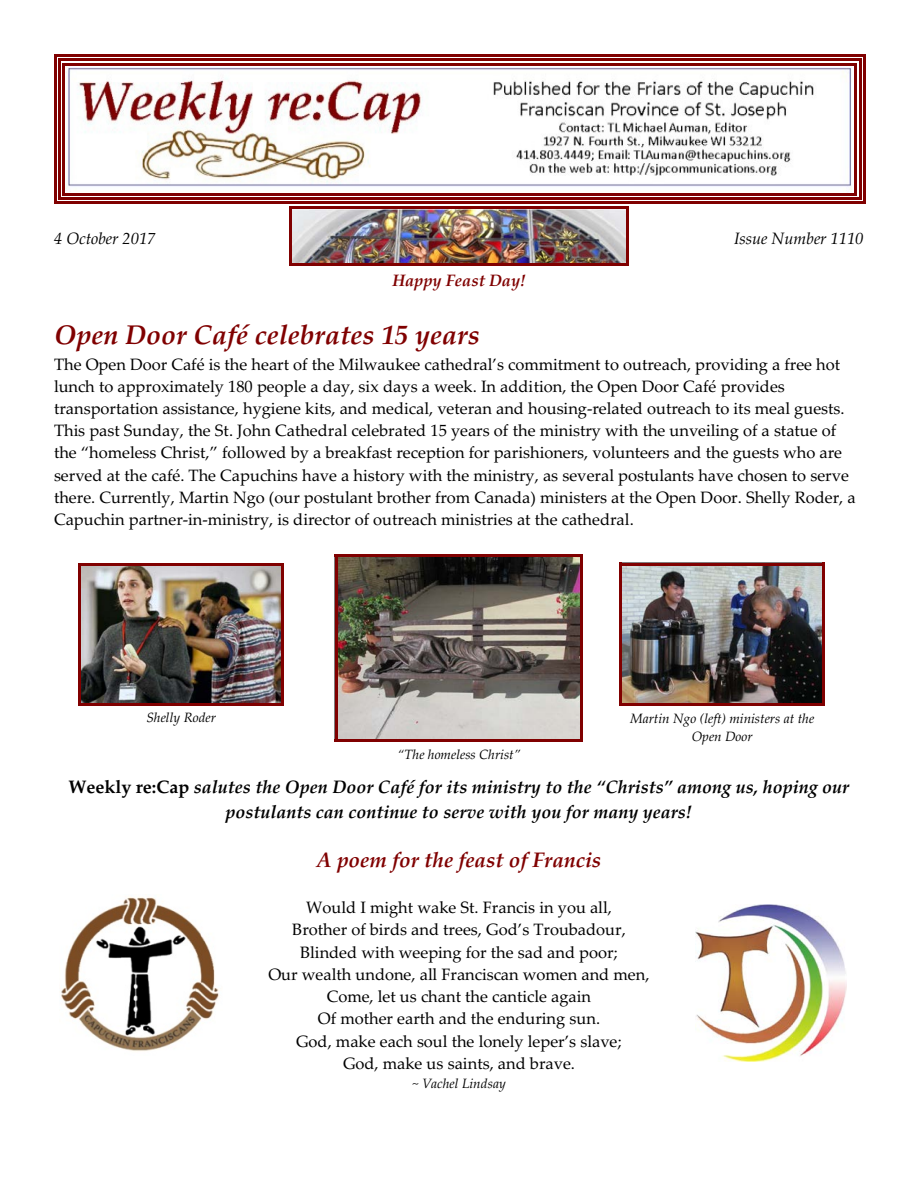
<style>
.page{position:relative;width:918px;height:1188px;background:#fff}
.page>*{position:absolute;margin:0;border:0;box-sizing:border-box;transform-origin:0 0}
.t1{font:italic 700 27px "Palatino Linotype";color:#800000}
.t2{font:italic 700 21px "Palatino Linotype";color:#800000}
.t3{font:italic 700 18px/24.3px "Palatino Linotype";color:#000;text-align:center}
.t4{font:16.5px/22.2px "Palatino Linotype";color:#000}
.t5{font:italic 16.5px "Palatino Linotype";color:#000}
.t6{font:italic 700 16.5px "Palatino Linotype";color:#800000}
.t7{font:italic 13.5px/18.1px "Palatino Linotype";color:#000;text-align:center}
.s1{font-style:normal}
</style>
<div class="page">
<img style="left:65px;top:66px;width:787px;height:125px">
<hr style="left:62px;top:63px;width:3px;height:132px;background:#800000">
<hr style="left:854px;top:63px;width:3px;height:132px;background:#800000">
<hr style="left:62px;top:63px;width:795px;height:3px;background:#800000">
<hr style="left:62px;top:193px;width:795px;height:2px;background:#800000">
<hr style="left:58px;top:58px;width:3px;height:142px;background:#800000">
<hr style="left:859px;top:58px;width:2px;height:142px;background:#800000">
<hr style="left:58px;top:58px;width:803px;height:3px;background:#800000">
<hr style="left:58px;top:197px;width:803px;height:3px;background:#800000">
<hr style="left:54px;top:54px;width:3px;height:150px;background:#800000">
<hr style="left:863px;top:54px;width:3px;height:150px;background:#800000">
<hr style="left:54px;top:54px;width:812px;height:3px;background:#800000">
<hr style="left:54px;top:201px;width:812px;height:3px;background:#800000">
<img style="left:61px;top:897px;width:158px;height:155px">
<img style="left:695px;top:905px;width:152px;height:156px">
<img style="left:292px;top:209px;width:334px;height:54px">
<hr style="left:289px;top:206px;width:3px;height:60px;background:#800000">
<hr style="left:626px;top:206px;width:2px;height:60px;background:#800000">
<hr style="left:289px;top:206px;width:339px;height:3px;background:#800000">
<hr style="left:289px;top:263px;width:339px;height:3px;background:#800000">
<img style="left:81px;top:566px;width:200px;height:137px">
<hr style="left:78px;top:563px;width:3px;height:142px;background:#800000">
<hr style="left:281px;top:563px;width:3px;height:142px;background:#800000">
<hr style="left:78px;top:563px;width:205px;height:3px;background:#800000">
<hr style="left:78px;top:703px;width:205px;height:2px;background:#800000">
<img style="left:338px;top:557px;width:242px;height:182px">
<hr style="left:335px;top:555px;width:2px;height:187px;background:#800000">
<hr style="left:580px;top:555px;width:3px;height:187px;background:#800000">
<hr style="left:335px;top:555px;width:248px;height:2px;background:#800000">
<hr style="left:335px;top:739px;width:248px;height:3px;background:#800000">
<img style="left:622px;top:566px;width:200px;height:137px">
<hr style="left:620px;top:563px;width:2px;height:143px;background:#800000">
<hr style="left:822px;top:563px;width:3px;height:143px;background:#800000">
<hr style="left:620px;top:563px;width:204px;height:3px;background:#800000">
<hr style="left:620px;top:703px;width:204px;height:3px;background:#800000">
<p class="t5" style="left:54px;top:232px;width:103px">4 October 2017</p>
<p class="t5" style="left:734px;top:232px;width:131px">Issue Number 1110</p>
<p class="t6" style="left:392px;top:274px;width:135px">Happy Feast Day!</p>
<h1 class="t1" style="left:54px;top:324px;width:427px">Open Door Café celebrates 15 years</h1>
<p class="t4" style="left:54px;top:355px;width:803px">The Open Door Café is the heart of the Milwaukee cathedral’s commitment to outreach, providing a free hot lunch to approximately 180 people a day, six days a week. In addition, the Open Door Café provides transportation assistance, hygiene kits, and medical, veteran and housing-related outreach to its meal guests.<br>This past Sunday, the St. John Cathedral celebrated 15 years of the ministry with the unveiling of a statue of the “homeless Christ,” followed by a breakfast reception for parishioners, volunteers and the guests who are served at the café. The Capuchins have a history with the ministry, as several postulants have chosen to serve there. Currently, Martin Ngo (our postulant brother from Canada) ministers at the Open Door. Shelly Roder, a Capuchin partner-in-ministry, is director of outreach ministries at the cathedral.</p>
<p class="t7" style="left:146px;top:710px;width:71px">Shelly Roder</p>
<p class="t7" style="left:397px;top:746px;width:125px">“The homeless Christ”</p>
<p class="t7" style="left:630px;top:711px;width:186px">Martin Ngo (left) ministers at the<br>Open Door</p>
<p class="t3" style="left:68px;top:777px;width:782px"><span class="s1">Weekly re:Cap</span> salutes the Open Door Café for its ministry to the “Christs” among us, hoping our postulants can continue to serve with you for many years!</p>
<p class="t2" style="left:317px;top:852px;width:286px">A poem for the feast of Francis</p>
<p class="t4" style="left:268px;top:899px;width:383px;text-align:center">Would I might wake St. Francis in you all,<br>Brother of birds and trees, God’s Troubadour, Blinded with weeping for the sad and poor;<br>Our wealth undone, all Franciscan women and men, Come, let us chant the canticle again<br>Of mother earth and the enduring sun.<br>God, make each soul the lonely leper’s slave;<br>God, make us saints, and brave.</p>
<p class="t7" style="left:412px;top:1076px;width:95px">~ Vachel Lindsay</p>
</div>
